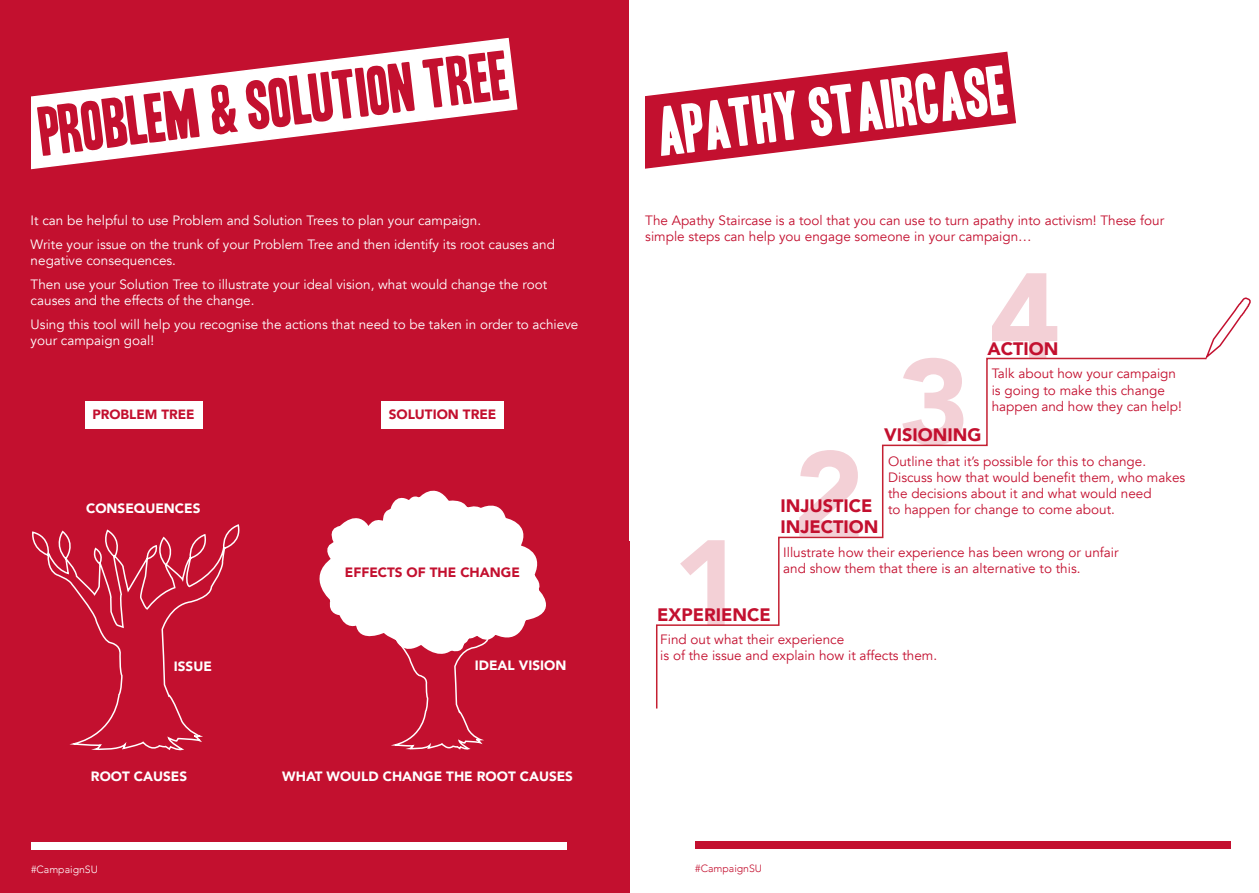
<style>
.page{position:relative;width:1259px;height:893px;background:#fff}
.page>*{position:absolute;margin:0;border:0;box-sizing:border-box;transform-origin:0 0}
.t1{font:900 120px "Avenir";color:#c3102f}
.t2{font:60px "Headline One HPLHS";color:#c3102f}
.t3{font:60px "Headline One HPLHS";color:#fff}
.t4{font:900 18px "Avenir";color:#c3102f}
.t5{font:13.5px/16.2px "Avenir";color:#c3102f}
.t6{font:13.5px/16.2px "Avenir";color:#fff}
.t7{font:900 13.5px "Avenir";color:#fff}
.t8{font:900 13.5px "Avenir";color:#c3102f}
.t9{font:900 13.35px "Avenir";color:#c3102f}
.t10{font:300 10.5px "Avenir";color:#fff}
.t11{font:300 10.5px "Avenir";color:#c3102f}
</style>
<div class="page">
<div style="left:0;top:0;width:629px;height:893px;background:#c3102f"></div>
<svg style="left:31px;top:37px;width:487px;height:133px"></svg>
<div style="left:32px;top:842px;width:535px;height:8px;background:#fff"></div>
<svg style="left:645px;top:51px;width:372px;height:118px"></svg>
<div style="left:695px;top:841px;width:535px;height:8px;background:#c3102f"></div>
<svg style="left:656px;top:357px;width:551px;height:352px"></svg>
<svg style="left:1204px;top:297px;width:47px;height:62px"></svg>
<svg style="left:32px;top:524px;width:208px;height:227px"></svg>
<svg style="left:391px;top:659px;width:93px;height:91px"></svg>
<svg style="left:319px;top:490px;width:227px;height:169px;fill:#fff"></svg>
<div style="left:85px;top:401px;width:117px;height:27px;background:#fff"></div>
<div style="left:381px;top:401px;width:122px;height:27px;background:#fff"></div>
<p class="t2" style="left:36px;top:103px;width:473px;rotate:-7deg">problem &amp; Solution tree</p>
<p class="t6" style="left:31px;top:212px;width:452px">It can be helpful to use Problem and Solution Trees to plan your campaign.</p>
<p class="t6" style="left:31px;top:236px;width:526px">Write your issue on the trunk of your Problem Tree and then identify its root causes and negative consequences.</p>
<p class="t6" style="left:31px;top:276px;width:518px">Then use your Solution Tree to illustrate your ideal vision, what would change the root causes and the effects of the change.</p>
<p class="t6" style="left:31px;top:317px;width:549px">Using this tool will help you recognise the actions that need to be taken in order to achieve your campaign goal!</p>
<p class="t9" style="left:92px;top:403px;width:104px">PROBLEM TREE</p>
<p class="t8" style="left:389px;top:403px;width:109px">SOLUTION TREE</p>
<p class="t7" style="left:86px;top:497px;width:116px">CONSEQUENCES</p>
<p class="t7" style="left:174px;top:654px;width:40px">ISSUE</p>
<p class="t7" style="left:91px;top:765px;width:98px">ROOT CAUSES</p>
<p class="t10" style="left:31px;top:863px;width:68px">#CampaignSU</p>
<p class="t8" style="left:345px;top:560px;width:177px">EFFECTS OF THE CHANGE</p>
<p class="t7" style="left:475px;top:654px;width:93px">IDEAL VISION</p>
<p class="t7" style="left:282px;top:765px;width:292px">WHAT WOULD CHANGE THE ROOT CAUSES</p>
<p class="t3" style="left:654px;top:103px;width:354px;rotate:-7deg">Apathy staircase</p>
<p class="t5" style="left:645px;top:212px;width:520px">The Apathy Staircase is a tool that you can use to turn apathy into activism! These four simple steps can help you engage someone in your campaign…</p>
<h1 class="t1" style="left:673px;top:481px;width:73px">1</h1>
<p class="t4" style="left:657px;top:599px;width:115px">EXPERIENCE</p>
<h1 class="t1" style="left:989px;top:214px;width:73px">4</h1>
<p class="t4" style="left:987px;top:333px;width:72px">ACTION</p>
<h1 class="t1" style="left:898px;top:300px;width:73px">3</h1>
<p class="t5" style="left:991px;top:366px;width:186px">Talk about how your campaign</p>
<p class="t5" style="left:991px;top:382px;width:192px">is going to make this change happen and how they can help!</p>
<p class="t4" style="left:884px;top:419px;width:99px">VISIONING</p>
<h1 class="t1" style="left:793px;top:392px;width:73px">2</h1>
<p class="t5" style="left:888px;top:453px;width:259px">Outline that it’s possible for this to change.</p>
<p class="t5" style="left:888px;top:469px;width:299px">Discuss how that would benefit them, who makes the decisions about it and what would need</p>
<p class="t5" style="left:888px;top:502px;width:228px">to happen for change to come about.</p>
<p class="t5" style="left:783px;top:544px;width:337px">Illustrate how their experience has been wrong or unfair</p>
<p class="t5" style="left:783px;top:561px;width:299px">and show them that there is an alternative to this.</p>
<p class="t4" style="left:780px;top:490px;width:93px">INJUSTICE</p>
<p class="t4" style="left:780px;top:511px;width:99px">INJECTION</p>
<p class="t5" style="left:660px;top:631px;width:185px">Find out what their experience</p>
<p class="t5" style="left:660px;top:647px;width:278px">is of the issue and explain how it affects them.</p>
<p class="t11" style="left:695px;top:862px;width:68px">#CampaignSU</p>
</div>
